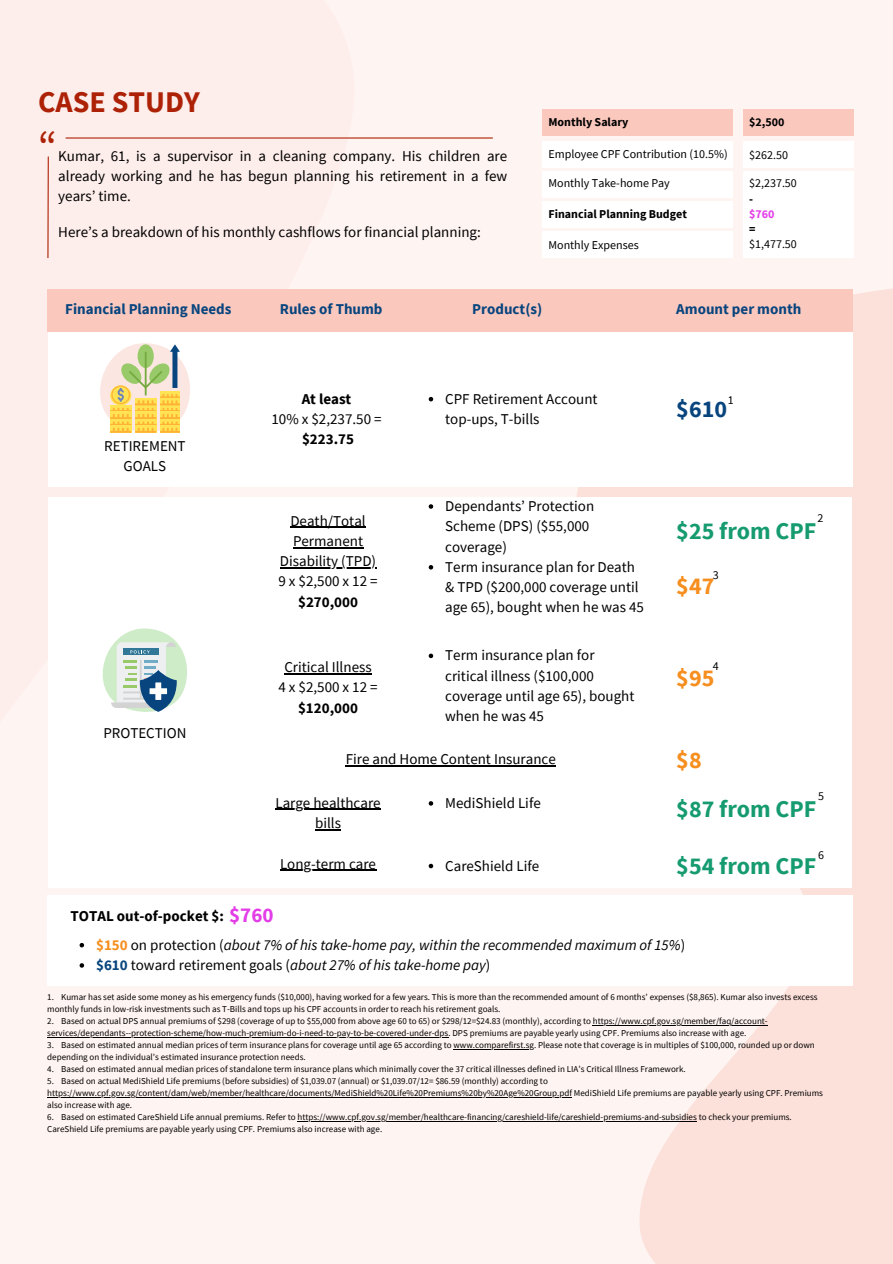
<style>
.page{position:relative;width:893px;height:1264px;background:#fff}
.page>*{position:absolute;margin:0;border:0;box-sizing:border-box;transform-origin:0 0}
.t1{font:44.85px "Source Sans Pro";color:#ad2207}
.t2{font:700 30px "Source Sans Pro";color:#ad2207}
.t3{font:700 24px "Source Sans Pro";color:#159b6f}
.t4{font:700 24px "Source Sans Pro";color:#f68f20}
.t5{font:700 24px "Source Sans Pro";color:#08457e}
.t6{font:700 21px "Source Sans Pro";color:#e33de7}
.t7{font:15px/20.2px "Source Sans Pro";color:#000}
.t8{font:italic 15px "Source Sans Pro";color:#000}
.t9{font:700 15px "Source Sans Pro";color:#08457e}
.t10{font:700 15px/20.2px "Source Sans Pro";color:#000;text-align:center}
.t11{font:12px "Source Sans Pro";color:#000}
.t12{font:700 12px "Source Sans Pro";color:#000}
.t13{font:700 12px "Source Sans Pro";color:#e33de7}
.t14{font:9px/12px "Source Sans Pro";color:#000}
.s1{font-weight:400}
.s2{font-weight:700}
.s3{font-weight:700;font-style:normal;color:#f68f20}
.s4{font-style:normal}
.s5{font-weight:700;font-style:normal;color:#08457e}
</style>
<div class="page">
<div style="left:0;top:0;width:892px;height:1263px;background:#fbc8be;opacity:.2"></div>
<hr style="left:66px;top:137px;width:427px;height:2px;background:#ad2207">
<hr style="left:47px;top:156px;width:2px;height:102px;background:#ad2207">
<div style="left:47px;top:289px;width:805px;height:43px;background:#fbc8be"></div>
<div style="left:542px;top:109px;width:190px;height:27px;background:#fbc8be"></div>
<div style="left:542px;top:141px;width:190px;height:27px;background:#fff"></div>
<div style="left:542px;top:171px;width:190px;height:27px;background:#fff"></div>
<div style="left:542px;top:201px;width:190px;height:27px;background:#fff"></div>
<div style="left:542px;top:231px;width:190px;height:27px;background:#fff"></div>
<div style="left:742px;top:109px;width:111px;height:27px;background:#fbc8be"></div>
<div style="left:742px;top:141px;width:111px;height:27px;background:#fff"></div>
<div style="left:742px;top:171px;width:111px;height:87px;background:#fff"></div>
<div style="left:48px;top:332px;width:804px;height:154px;background:#fff"></div>
<div style="left:47px;top:895px;width:805px;height:90px;background:#fff"></div>
<div style="left:48px;top:497px;width:803px;height:390px;background:#fff"></div>
<svg style="left:103px;top:628px;width:84px;height:84px"></svg>
<svg style="left:80px;top:943px;width:4px;height:4px"></svg>
<svg style="left:80px;top:963px;width:4px;height:4px"></svg>
<hr style="left:592px;top:1024px;width:175px;height:1px;background:#000">
<hr style="left:47px;top:1036px;width:401px;height:1px;background:#000">
<hr style="left:453px;top:1048px;width:81px;height:1px;background:#000">
<hr style="left:47px;top:1096px;width:525px;height:1px;background:#000">
<hr style="left:297px;top:1120px;width:399px;height:1px;background:#000">
<svg style="left:428px;top:397px;width:5px;height:4px"></svg>
<hr style="left:290px;top:526px;width:75px;height:2px;background:#000">
<hr style="left:293px;top:547px;width:70px;height:1px;background:#000">
<hr style="left:280px;top:567px;width:96px;height:1px;background:#000">
<hr style="left:284px;top:673px;width:87px;height:1px;background:#000">
<hr style="left:275px;top:808px;width:105px;height:2px;background:#000">
<svg style="left:315px;top:829px;width:26px;height:1px"></svg>
<hr style="left:346px;top:765px;width:210px;height:1px;background:#000">
<hr style="left:280px;top:869px;width:96px;height:2px;background:#000">
<svg style="left:428px;top:504px;width:5px;height:5px"></svg>
<svg style="left:428px;top:565px;width:5px;height:4px"></svg>
<svg style="left:428px;top:653px;width:5px;height:5px"></svg>
<svg style="left:428px;top:801px;width:5px;height:4px"></svg>
<svg style="left:428px;top:863px;width:5px;height:5px"></svg>
<svg style="left:100px;top:343px;width:90px;height:90px"></svg>
<p class="t2" style="left:38px;top:83px;width:163px">CASE STUDY</p>
<h1 class="t1" style="left:38px;top:118px;width:21px">“</h1>
<h6 class="t7" style="left:58px;top:145px;width:450px;text-align:justify">Kumar, 61, is a supervisor in a cleaning company. His children are already working and he has begun planning his retirement in a few years’ time.</h6>
<p class="t7" style="left:58px;top:221px;width:424px">Here’s a breakdown of his monthly cashflows for financial planning:</p>
<h6 class="t12" style="left:548px;top:114px;width:81px">Monthly Salary</h6>
<p class="t11" style="left:548px;top:146px;width:181px">Employee CPF Contribution (10.5%)</p>
<p class="t11" style="left:548px;top:176px;width:123px">Monthly Take-home Pay</p>
<p class="t12" style="left:548px;top:206px;width:140px">Financial Planning Budget</p>
<p class="t11" style="left:548px;top:237px;width:92px">Monthly Expenses</p>
<p class="t12" style="left:749px;top:114px;width:37px">$2,500</p>
<p class="t11" style="left:749px;top:147px;width:40px">$262.50</p>
<p class="t11" style="left:749px;top:176px;width:49px">$2,237.50</p>
<p class="t13" style="left:749px;top:206px;width:27px">$760</p>
<p class="t11" style="left:749px;top:236px;width:49px">$1,477.50</p>
<p class="t12" style="left:749px;top:191px;width:5px">-</p>
<p class="t12" style="left:749px;top:221px;width:8px">=</p>
<p class="t9" style="left:65px;top:299px;width:168px">Financial Planning Needs</p>
<h5 class="t9" style="left:280px;top:299px;width:104px">Rules of Thumb</h5>
<h5 class="t9" style="left:472px;top:299px;width:72px">Product(s)</h5>
<h5 class="t9" style="left:676px;top:299px;width:126px">Amount per month</h5>
<h3 class="t7" style="left:104px;top:435px;width:83px;text-align:center">RETIREMENT<br>GOALS</h3>
<p class="t7" style="left:103px;top:722px;width:85px">PROTECTION</p>
<h5 class="t10" style="left:271px;top:388px;width:112px">At least<br><span class="s1">10% x $2,237.50 = </span>$223.75</h5>
<p class="t7" style="left:290px;top:510px;width:77px">Death/Total<br>Permanent</p>
<h2 class="t7" style="left:278px;top:550px;width:101px;text-align:center">Disability (TPD)<br>9 x $2,500 x 12 = <span class="s2">$270,000</span></h2>
<p class="t7" style="left:278px;top:656px;width:101px;text-align:center">Critical Illness<br>4 x $2,500 x 12 = <span class="s2">$120,000</span></p>
<h6 class="t7" style="left:445px;top:388px;width:154px">CPF Retirement Account top-ups, T-bills</h6>
<h2 class="t5" style="left:676px;top:393px;width:52px">$610</h2>
<p class="t11" style="left:727px;top:392px;width:7px">1</p>
<h2 class="t7" style="left:445px;top:495px;width:151px">Dependants’ Protection<br>Scheme (DPS) ($55,000 coverage)</h2>
<h2 class="t7" style="left:445px;top:556px;width:200px">Term insurance plan for Death &amp; TPD ($200,000 coverage until age 65), bought when he was 45</h2>
<p class="t7" style="left:445px;top:645px;width:191px">Term insurance plan for critical illness ($100,000 coverage until age 65), bought when he was 45</p>
<p class="t11" style="left:817px;top:510px;width:7px">2</p>
<h6 class="t3" style="left:676px;top:515px;width:142px">$25 from CPF</h6>
<p class="t11" style="left:712px;top:566px;width:7px">3</p>
<p class="t4" style="left:676px;top:570px;width:40px">$47</p>
<p class="t11" style="left:712px;top:657px;width:7px">4</p>
<p class="t4" style="left:676px;top:662px;width:40px">$95</p>
<h2 class="t7" style="left:346px;top:748px;width:212px">Fire and Home Content Insurance</h2>
<h2 class="t7" style="left:275px;top:792px;width:107px;text-align:center">Large healthcare bills</h2>
<p class="t7" style="left:280px;top:853px;width:98px">Long-term care</p>
<h3 class="t7" style="left:445px;top:792px;width:97px">MediShield Life</h3>
<h5 class="t7" style="left:445px;top:855px;width:95px">CareShield Life</h5>
<p class="t4" style="left:676px;top:744px;width:27px">$8</p>
<p class="t11" style="left:818px;top:788px;width:7px">5</p>
<h6 class="t3" style="left:676px;top:793px;width:142px">$87 from CPF</h6>
<p class="t3" style="left:676px;top:850px;width:142px">$54 from CPF</p>
<p class="t11" style="left:818px;top:846px;width:7px">6</p>
<p class="t6" style="left:229px;top:901px;width:46px">$760</p>
<p class="t10" style="left:71px;top:905px;width:155px">TOTAL out-of-pocket $:</p>
<h4 class="t8" style="left:96px;top:934px;width:590px"><span class="s3">$150</span> <span class="s4">on protection (</span>about 7% of his take-home pay, within the recommended maximum of 15%<span class="s4">)</span></h4>
<h6 class="t8" style="left:96px;top:955px;width:396px"><span class="s5">$610</span> <span class="s4">toward retirement goals (</span>about 27% of his take-home pay<span class="s4">)</span></h6>
<h2 class="t14" style="left:47px;top:990px;width:771px">1. Kumar has set aside some money as his emergency funds ($10,000), having worked for a few years. This is more than the recommended amount of 6 months’ expenses ($8,865). Kumar also invests excess</h2>
<p class="t14" style="left:47px;top:1002px;width:454px">monthly funds in low-risk investments such as T-Bills and tops up his CPF accounts in order to reach his retirement goals.</p>
<h4 class="t14" style="left:47px;top:1014px;width:722px">2. Based on actual DPS annual premiums of $298 (coverage of up to $55,000 from above age 60 to 65) or $298/12=$24.83 (monthly), according to https://www.cpf.gov.sg/member/faq/account-</h4>
<h6 class="t14" style="left:47px;top:1026px;width:700px">services/dependants--protection-scheme/how-much-premium-do-i-need-to-pay-to-be-covered-under-dps. DPS premiums are payable yearly using CPF. Premiums also increase with age.</h6>
<h6 class="t14" style="left:47px;top:1038px;width:769px">3. Based on estimated annual median prices of term insurance plans for coverage until age 65 according to www.comparefirst.sg. Please note that coverage is in multiples of $100,000, rounded up or down</h6>
<h6 class="t14" style="left:47px;top:1050px;width:260px">depending on the individual’s estimated insurance protection needs.</h6>
<h6 class="t14" style="left:47px;top:1062px;width:8px">4.</h6>
<h6 class="t14" style="left:61px;top:1062px;width:626px">Based on estimated annual median prices of standalone term insurance plans which minimally cover the 37 critical illnesses defined in LIA’s Critical Illness Framework.</h6>
<h6 class="t14" style="left:47px;top:1074px;width:8px">5.</h6>
<h6 class="t14" style="left:61px;top:1074px;width:488px">Based on actual MediShield Life premiums (before subsidies) of $1,039.07 (annual) or $1,039.07/12= $86.59 (monthly) according to</h6>
<h6 class="t14" style="left:47px;top:1086px;width:777px">https://www.cpf.gov.sg/content/dam/web/member/healthcare/documents/MediShield%20Life%20Premiums%20by%20Age%20Group.pdf MediShield Life premiums are payable yearly using CPF. Premiums also increase with age.</h6>
<h6 class="t14" style="left:47px;top:1110px;width:746px">6. Based on estimated CareShield Life annual premiums. Refer to https://www.cpf.gov.sg/member/healthcare-financing/careshield-life/careshield-premiums-and-subsidies to check your premiums.</h6>
<h6 class="t14" style="left:47px;top:1122px;width:336px">CareShield Life premiums are payable yearly using CPF. Premiums also increase with age.</h6>
</div>
